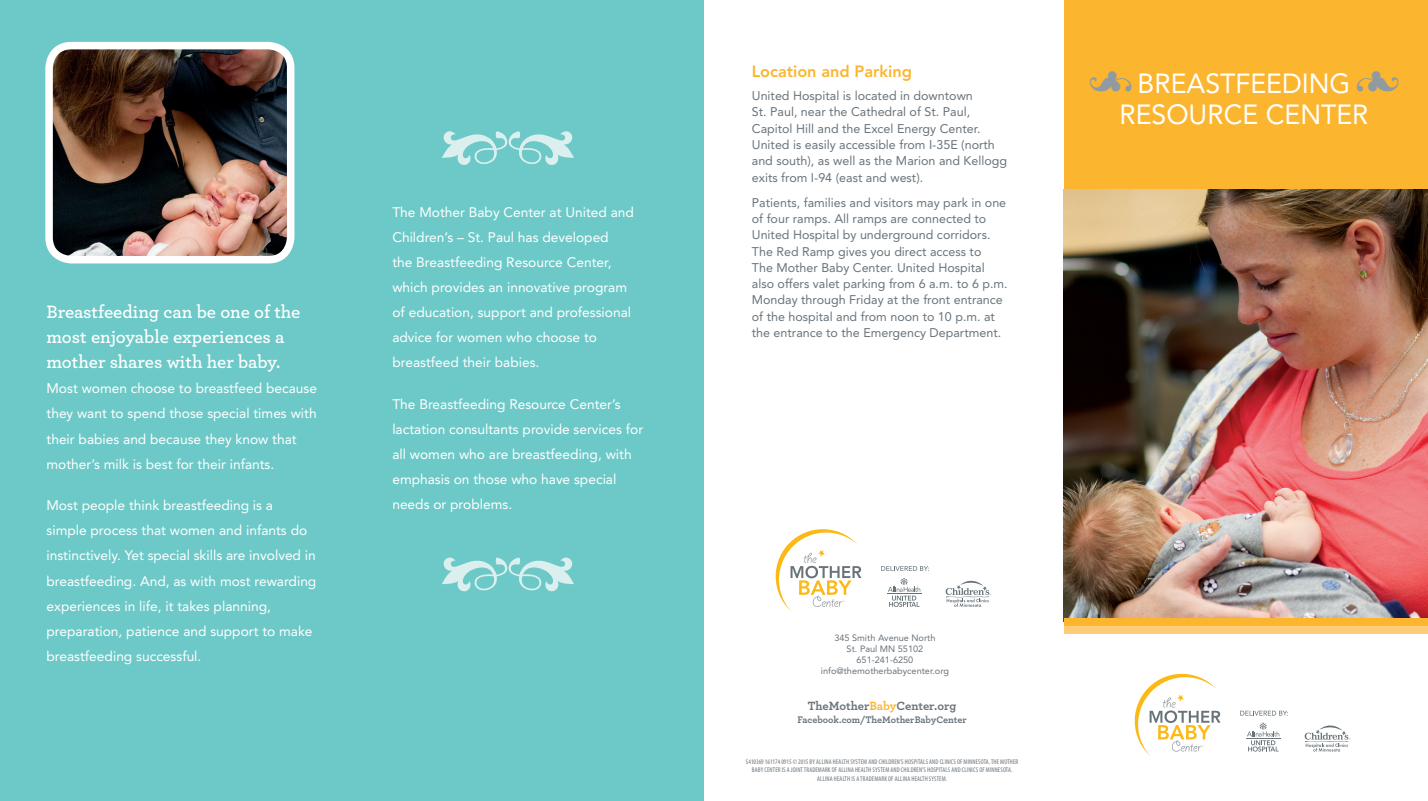
<style>
.page{position:relative;width:1428px;height:801px;background:#fff}
.page>*{position:absolute;margin:0;border:0;box-sizing:border-box;transform-origin:0 0}
.t1{font:27.5px/30.8px "Avenir LT Std";color:#fff;text-align:center}
.t2{font:600 18.75px/25px "Archer";color:#fff}
.t3{font:800 16.25px "Avenir LT Std";color:#fcb52e}
.t4{font:13.75px/25px "Avenir LT Std";color:#fff}
.t5{font:12.5px/16.2px "Avenir LT Std";color:#68737b}
.t6{font:700 12.5px "Archer";color:#68737b}
.t7{font:700 10px "Archer";color:#68737b}
.t8{font:9.12px/11px "Avenir LT Std";color:#68737b;text-align:center}
.t9{font:condensed 6.88px/8.2px "Myriad Pro";letter-spacing:.02em;color:#68737b;text-align:center}
.s1{color:#fcb52e}
</style>
<div class="page">
<div style="left:0;top:0;width:703px;height:800px;background:#6dc9c8"></div>
<img style="left:54px;top:51px;width:231px;height:203px">
<div style="left:45px;top:42px;width:249px;height:221px;border:8px solid #fff;border-radius:22px"></div>
<div style="left:1063px;top:0;width:364px;height:621px;background:#fcb52e"></div>
<svg style="left:775px;top:529px;width:86px;height:82px"></svg>
<svg style="left:881px;top:566px;width:47px;height:4px"></svg>
<svg style="left:888px;top:578px;width:32px;height:28px"></svg>
<svg style="left:945px;top:580px;width:46px;height:26px"></svg>
<hr style="left:887px;top:593px;width:34px;height:1px;background:#687379">
<svg style="left:1134px;top:673px;width:86px;height:82px"></svg>
<svg style="left:1240px;top:710px;width:47px;height:5px"></svg>
<svg style="left:1247px;top:722px;width:32px;height:29px"></svg>
<svg style="left:1304px;top:725px;width:46px;height:26px"></svg>
<hr style="left:1246px;top:738px;width:34px;height:1px;background:#687379">
<svg style="left:442px;top:557px;width:132px;height:34px"></svg>
<svg style="left:441px;top:131px;width:133px;height:34px"></svg>
<img style="left:1063px;top:189px;width:364px;height:428px">
<div style="left:1063px;top:625px;width:364px;height:8px;background:#fecc79"></div>
<div style="left:1063px;top:617px;width:364px;height:8px;background:#fcb52e"></div>
<h2 class="t2" style="left:46px;top:298px;width:255px">Breastfeeding can be one of the most enjoyable experiences a mother shares with her baby.</h2>
<p class="t4" style="left:46px;top:376px;width:272px">Most women choose to breastfeed because they want to spend those special times with their babies and because they know that mother’s milk is best for their infants.</p>
<p class="t4" style="left:46px;top:493px;width:271px">Most people think breastfeeding is a simple process that women and infants do instinctively. Yet special skills are involved in breastfeeding. And, as with most rewarding experiences in life, it takes planning, preparation, patience and support to make breastfeeding successful.</p>
<p class="t4" style="left:392px;top:200px;width:243px">The Mother Baby Center at United and Children’s – St. Paul has developed<br>the Breastfeeding Resource Center, which provides an innovative program of education, support and professional advice for women who choose to breastfeed their babies.</p>
<p class="t4" style="left:392px;top:392px;width:252px">The Breastfeeding Resource Center’s lactation consultants provide services for all women who are breastfeeding, with emphasis on those who have special needs or problems.</p>
<p class="t3" style="left:752px;top:61px;width:162px">Location and Parking</p>
<p class="t5" style="left:752px;top:88px;width:257px">United Hospital is located in downtown<br>St. Paul, near the Cathedral of St. Paul, Capitol Hill and the Excel Energy Center.<br>United is easily accessible from I-35E (north and south), as well as the Marion and Kellogg exits from I-94 (east and west).</p>
<p class="t5" style="left:752px;top:194px;width:257px">Patients, families and visitors may park in one of four ramps. All ramps are connected to United Hospital by underground corridors.<br>The Red Ramp gives you direct access to<br>The Mother Baby Center. United Hospital also offers valet parking from 6 a.m. to 6 p.m.<br>Monday through Friday at the front entrance of the hospital and from noon to 10 p.m. at the entrance to the Emergency Department.</p>
<p class="t8" style="left:821px;top:631px;width:130px">345 Smith Avenue North<br>St. Paul MN 55102<br>651-241-6250 info@themotherbabycenter.org</p>
<p class="t6" style="left:808px;top:695px;width:150px">TheMother<span class="s1">Baby</span>Center.org</p>
<p class="t7" style="left:797px;top:711px;width:171px">Facebook.com/TheMotherBabyCenter</p>
<p class="t9" style="left:746px;top:757px;width:274px">S410369 161174 0915 © 2015 BY ALLINA HEALTH SYSTEM AND CHILDREN’S HOSPITALS AND CLINICS OF MINNESOTA. THE MOTHER<br>BABY CENTER IS A JOINT TRADEMARK OF ALLINA HEALTH SYSTEM AND CHILDREN’S HOSPITALS AND CLINICS OF MINNESOTA.<br>ALLINA HEALTH IS A TRADEMARK OF ALLINA HEALTH SYSTEM.</p>
<h1 class="t1" style="left:1119px;top:68px;width:251px">BREASTFEEDING<br>RESOURCE CENTER</h1>
</div>
